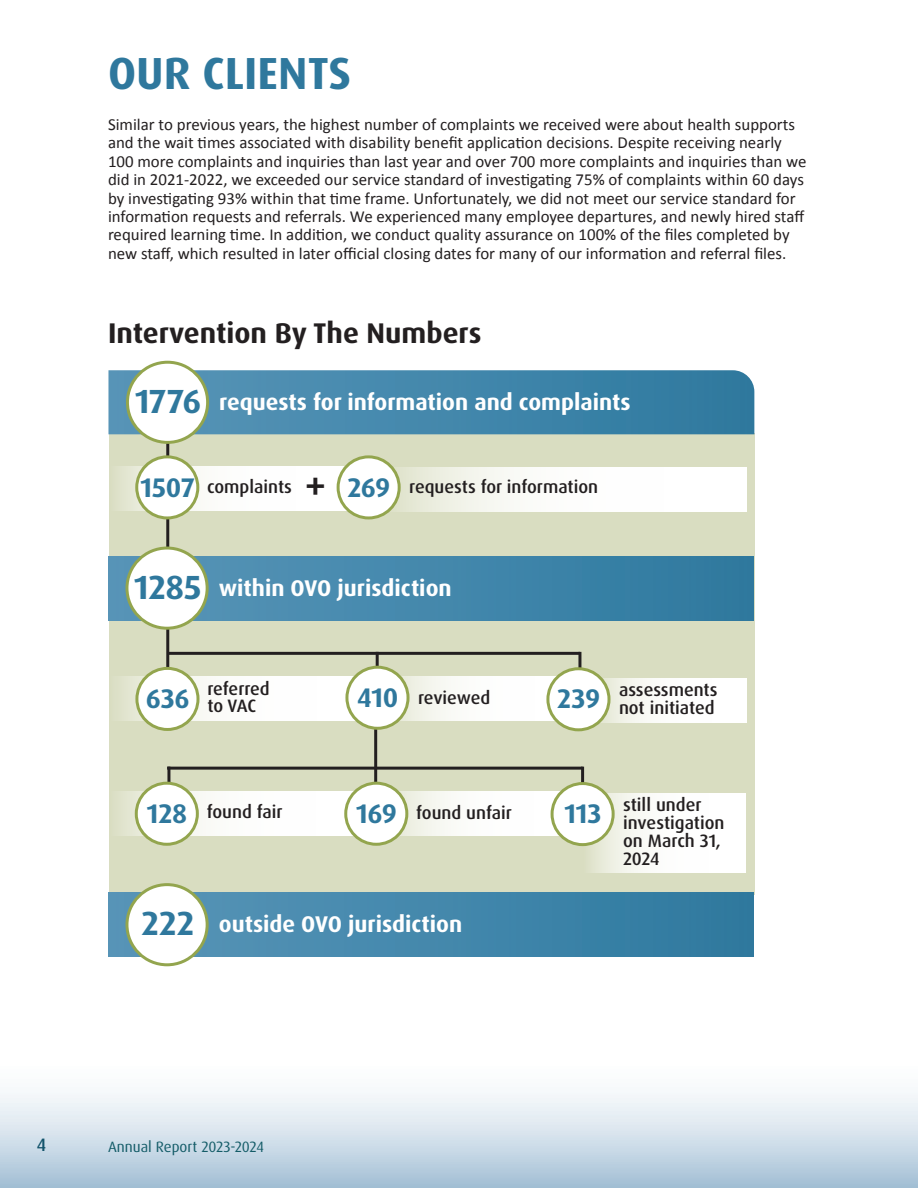
<style>
.page{position:relative;width:918px;height:1188px;background:#fff}
.page>*{position:absolute;margin:0;border:0;box-sizing:border-box;transform-origin:0 0}
.t1{font:700 45px "Dax Pro";color:#2f789d}
.t2{font:700 28.5px "Dax Pro";color:#231f20}
.t3{font:700 27px "Dax Pro";letter-spacing:-.005em;color:#2f789d}
.t4{font:700 22.8px "Dax Pro";color:#fff}
.t5{font:500 18px/18px "Dax Pro";color:#231f20}
.t6{font:500 18px "Dax Pro";color:#13546b}
.t7{font:16.8px/18.5px "Calibri";color:#231f20}
.t8{font:15px "Dax Pro";color:#145c68}
.s1{font-size:33.45px;color:#2f789d}
.s2{font-size:41.85px}
.s3{font-weight:700;font-size:27px;color:#2f789d}
</style>
<div class="page">
<svg style="left:0;top:1093px;width:918px;height:95px;background:#cfdde9"></svg>
<div style="left:109px;top:433px;width:645px;height:462px;background:#d9ddc1"></div>
<hr style="left:166px;top:433px;width:3px;height:267px;background:#231f20">
<div style="left:379px;top:467px;width:368px;height:44px;background:linear-gradient(to right,#e7ead8,#fff)"></div>
<svg style="left:120px;top:466px;width:227px;height:44px;background:#f9f9f5"></svg>
<div style="left:338px;top:457px;width:61px;height:61px;background:#fff;border-radius:50%"></div>
<div style="left:337px;top:455px;width:64px;height:64px;border:3px solid #93a54e;border-radius:50%"></div>
<svg style="left:108px;top:370px;width:646px;height:64px;background:#4286aa"></svg>
<div style="left:127px;top:362px;width:81px;height:80px;background:#fff;border-radius:50%"></div>
<div style="left:126px;top:361px;width:83px;height:83px;border:3px solid #93a54e;border-radius:50%"></div>
<svg style="left:122px;top:677px;width:235px;height:44px;background:#f9f9f5"></svg>
<svg style="left:121px;top:792px;width:234px;height:44px;background:#f8f9f5"></svg>
<svg style="left:398px;top:677px;width:159px;height:44px;background:#f8f9f5"></svg>
<svg style="left:398px;top:792px;width:163px;height:44px;background:#f8f9f5"></svg>
<svg style="left:599px;top:678px;width:148px;height:45px;background:#f9faf6"></svg>
<div style="left:583px;top:793px;width:163px;height:80px;background:linear-gradient(to right,#e7e9d8,#fff)"></div>
<div style="left:137px;top:668px;width:61px;height:61px;background:#fff;border-radius:50%"></div>
<div style="left:135px;top:667px;width:65px;height:64px;border:3px solid #93a54e;border-radius:50%"></div>
<div style="left:137px;top:457px;width:61px;height:61px;background:#fff;border-radius:50%"></div>
<div style="left:135px;top:455px;width:64px;height:64px;border:3px solid #93a54e;border-radius:50%"></div>
<hr style="left:168px;top:652px;width:412px;height:3px;background:#231f20">
<hr style="left:167px;top:767px;width:416px;height:3px;background:#231f20">
<hr style="left:376px;top:652px;width:3px;height:47px;background:#231f20">
<hr style="left:374px;top:719px;width:3px;height:94px;background:#231f20">
<hr style="left:578px;top:652px;width:3px;height:47px;background:#231f20">
<hr style="left:581px;top:767px;width:3px;height:47px;background:#231f20">
<div style="left:347px;top:667px;width:61px;height:61px;background:#fff;border-radius:50%"></div>
<div style="left:345px;top:666px;width:65px;height:64px;border:3px solid #93a54e;border-radius:50%"></div>
<div style="left:346px;top:783px;width:61px;height:61px;background:#fff;border-radius:50%"></div>
<div style="left:344px;top:782px;width:64px;height:64px;border:3px solid #93a54e;border-radius:50%"></div>
<div style="left:548px;top:669px;width:61px;height:61px;background:#fff;border-radius:50%"></div>
<div style="left:546px;top:667px;width:65px;height:64px;border:3px solid #93a54e;border-radius:50%"></div>
<div style="left:552px;top:784px;width:61px;height:61px;background:#fff;border-radius:50%"></div>
<div style="left:551px;top:782px;width:64px;height:64px;border:3px solid #93a54e;border-radius:50%"></div>
<hr style="left:167px;top:767px;width:3px;height:47px;background:#231f20">
<div style="left:136px;top:783px;width:61px;height:61px;background:#fff;border-radius:50%"></div>
<div style="left:135px;top:782px;width:64px;height:64px;border:3px solid #93a54e;border-radius:50%"></div>
<div style="left:108px;top:556px;width:646px;height:64px;background:linear-gradient(to right,#5e97b0,#2c79a2)"></div>
<div style="left:127px;top:548px;width:80px;height:80px;background:#fff;border-radius:50%"></div>
<div style="left:125px;top:547px;width:84px;height:83px;border:3px solid #93a54e;border-radius:50%"></div>
<div style="left:108px;top:893px;width:646px;height:64px;background:linear-gradient(to right,#5e97b0,#2c79a2)"></div>
<div style="left:127px;top:885px;width:80px;height:80px;background:#fff;border-radius:50%"></div>
<div style="left:125px;top:883px;width:84px;height:83px;border:3px solid #93a54e;border-radius:50%"></div>
<h1 class="t1" style="left:108px;top:45px;width:245px">OUR CLIENTS</h1>
<p class="t7" style="left:108px;top:115px;width:700px">Similar to previous years, the highest number of complaints we received were about health supports and the wait times associated with disability benefit application decisions. Despite receiving nearly 100 more complaints and inquiries than last year and over 700 more complaints and inquiries than we did in 2021-2022, we exceeded our service standard of investigating 75% of complaints within 60 days by investigating 93% within that time frame. Unfortunately, we did not meet our service standard for information requests and referrals. We experienced many employee departures, and newly hired staff required learning time. In addition, we conduct quality assurance on 100% of the files completed by new staff, which resulted in later official closing dates for many of our information and referral files.</p>
<h2 class="t2" style="left:108px;top:315px;width:375px">Intervention By The Numbers</h2>
<h3 class="t4" style="left:135px;top:387px;width:497px"><span class="s1">1776</span> requests for information and complaints</h3>
<h3 class="t3" style="left:140px;top:470px;width:56px">1507</h3>
<p class="t5" style="left:207px;top:478px;width:86px">complaints</p>
<p class="t5" style="left:304px;top:478px;width:295px"><span class="s2">+</span> <span class="s3">269</span> requests for information</p>
<h3 class="t4" style="left:134px;top:573px;width:319px"><span class="s1">1285</span> within OVO jurisdiction</h3>
<h3 class="t3" style="left:146px;top:681px;width:45px">636</h3>
<p class="t5" style="left:207px;top:679px;width:64px">referred to VAC</p>
<h3 class="t3" style="left:357px;top:680px;width:43px">410</h3>
<p class="t5" style="left:418px;top:689px;width:74px">reviewed</p>
<h3 class="t3" style="left:557px;top:682px;width:44px">239</h3>
<p class="t5" style="left:619px;top:681px;width:100px">assessments not initiated</p>
<h3 class="t3" style="left:147px;top:796px;width:42px">128</h3>
<h3 class="t3" style="left:564px;top:796px;width:39px">113</h3>
<h3 class="t3" style="left:356px;top:796px;width:42px">169</h3>
<p class="t5" style="left:207px;top:803px;width:77px">found fair</p>
<p class="t5" style="left:416px;top:803px;width:97px">found unfair</p>
<h3 class="t4" style="left:141px;top:910px;width:322px"><span class="s1">222</span> outside OVO jurisdiction</h3>
<p class="t5" style="left:623px;top:796px;width:103px">still under investigation on March 31,<br>2024</p>
<p class="t6" style="left:37px;top:1134px;width:11px">4</p>
<p class="t8" style="left:108px;top:1137px;width:158px">Annual Report 2023-2024</p>
</div>
